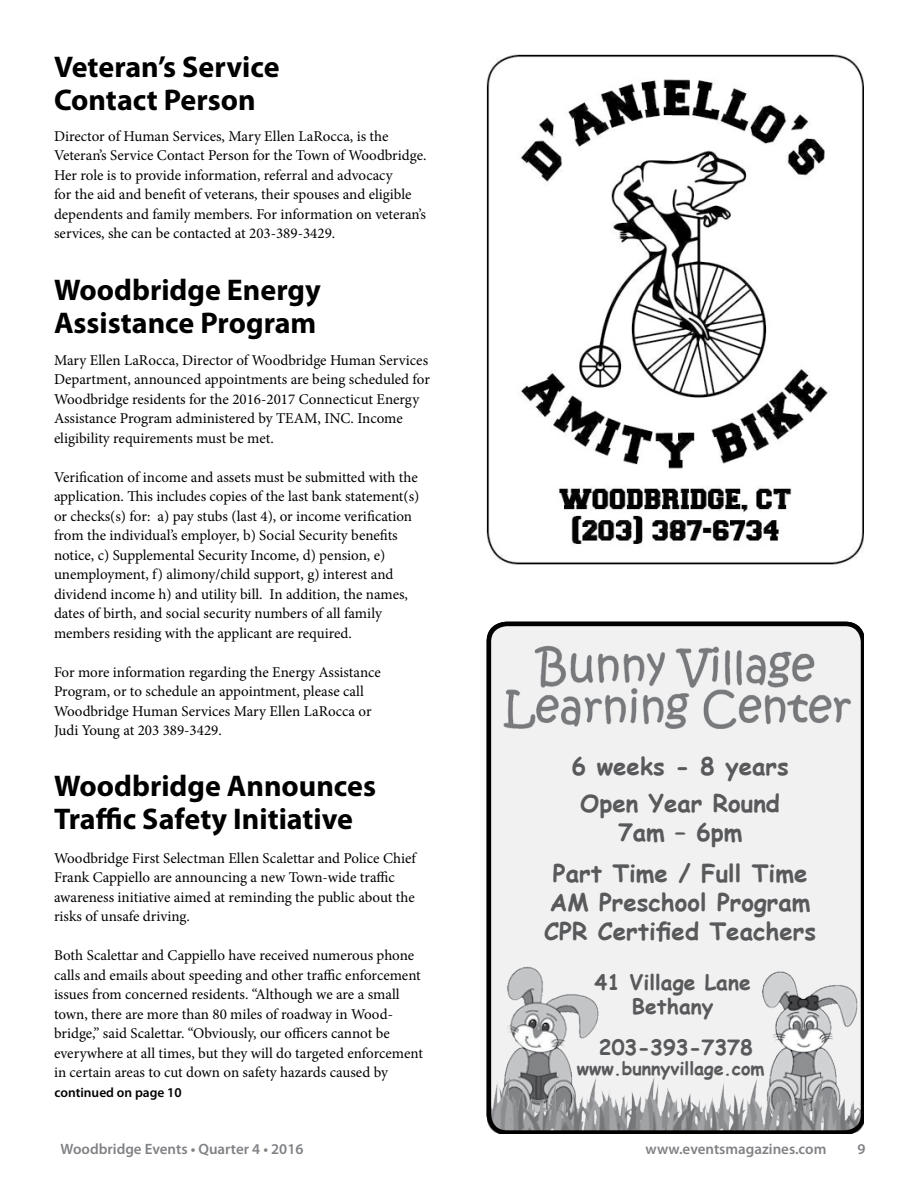
<style>
.page{position:relative;width:918px;height:1188px;background:#fff}
.page>*{position:absolute;margin:0;border:0;box-sizing:border-box;transform-origin:0 0}
.t1{font:700 30px/33px "Myriad Pro";color:#000}
.t2{font:700 24px/37.8px "Comic Sans MS";color:#58595b;text-align:center}
.t3{font:700 21px/24px "Comic Sans MS";color:#58595b;text-align:center}
.t4{font:700 18px "Comic Sans MS";color:#58595b}
.t5{font:15px/19.5px "Minion Pro";color:#000}
.t6{font:600 15px "Myriad Pro";color:#808285}
.t7{font:600 13.5px "Myriad Pro";color:#000}
</style>
<div class="page">
<img style="left:486px;top:54px;width:378px;height:511px">
<svg style="left:487px;top:622px;width:376px;height:511px"></svg>
<h1 class="t1" style="left:54px;top:49px;width:227px">Veteran’s Service<br>Contact Person</h1>
<p class="t5" style="left:54px;top:126px;width:374px">Director of Human Services, Mary Ellen LaRocca, is the Veteran’s Service Contact Person for the Town of Woodbridge.<br>Her role is to provide information, referral and advocacy<br>for the aid and benefit of veterans, their spouses and eligible dependents and family members. For information on veteran’s services, she can be contacted at 203-389-3429.</p>
<h1 class="t1" style="left:54px;top:272px;width:268px">Woodbridge Energy<br>Assistance Program</h1>
<p class="t5" style="left:54px;top:350px;width:377px">Mary Ellen LaRocca, Director of Woodbridge Human Services Department, announced appointments are being scheduled for Woodbridge residents for the 2016-2017 Connecticut Energy Assistance Program administered by TEAM, INC. Income eligibility requirements must be met.</p>
<p class="t5" style="left:54px;top:467px;width:367px">Verification of income and assets must be submitted with the application. This includes copies of the last bank statement(s) or checks(s) for: a) pay stubs (last 4), or income verification from the individual’s employer, b) Social Security benefits notice, c) Supplemental Security Income, d) pension, e) unemployment, f) alimony/child support, g) interest and dividend income h) and utility bill. In addition, the names, dates of birth, and social security numbers of all family members residing with the applicant are required.</p>
<p class="t5" style="left:54px;top:662px;width:328px">For more information regarding the Energy Assistance Program, or to schedule an appointment, please call Woodbridge Human Services Mary Ellen LaRocca or Judi Young at 203 389-3429.</p>
<h1 class="t1" style="left:54px;top:769px;width:324px">Woodbridge Announces<br>Traffic Safety Initiative</h1>
<p class="t5" style="left:54px;top:849px;width:363px">Woodbridge First Selectman Ellen Scalettar and Police Chief Frank Cappiello are announcing a new Town-wide traffic awareness initiative aimed at reminding the public about the risks of unsafe driving.</p>
<p class="t5" style="left:54px;top:946px;width:370px">Both Scalettar and Cappiello have received numerous phone calls and emails about speeding and other traffic enforcement issues from concerned residents. “Although we are a small town, there are more than 80 miles of roadway in Wood&shy;bridge,” said Scalettar. “Obviously, our officers cannot be everywhere at all times, but they will do targeted enforcement in certain areas to cut down on safety hazards caused by</p>
<p class="t7" style="left:55px;top:1084px;width:129px">continued on page 10</p>
<h2 class="t2" style="left:572px;top:746px;width:219px">6 weeks - 8 years<br>Open Year Round</h2>
<h2 class="t2" style="left:553px;top:811px;width:256px;line-height:40.8px">7am – 6pm<br>Part Time / Full Time</h2>
<h2 class="t2" style="left:544px;top:887px;width:273px;line-height:28.8px;text-align:left">AM Preschool Program<br>CPR Certified Teachers</h2>
<h3 class="t3" style="left:595px;top:970px;width:158px">41 Village Lane<br>Bethany</h3>
<h3 class="t3" style="left:599px;top:1035px;width:155px">203-393-7378</h3>
<p class="t4" style="left:577px;top:1056px;width:189px">www.bunnyvillage.com</p>
<p class="t6" style="left:61px;top:1140px;width:244px">Woodbridge Events • Quarter 4 • 2016</p>
<p class="t6" style="left:646px;top:1140px;width:182px">www.eventsmagazines.com</p>
<p class="t6" style="left:857px;top:1140px;width:10px">9</p>
</div>
